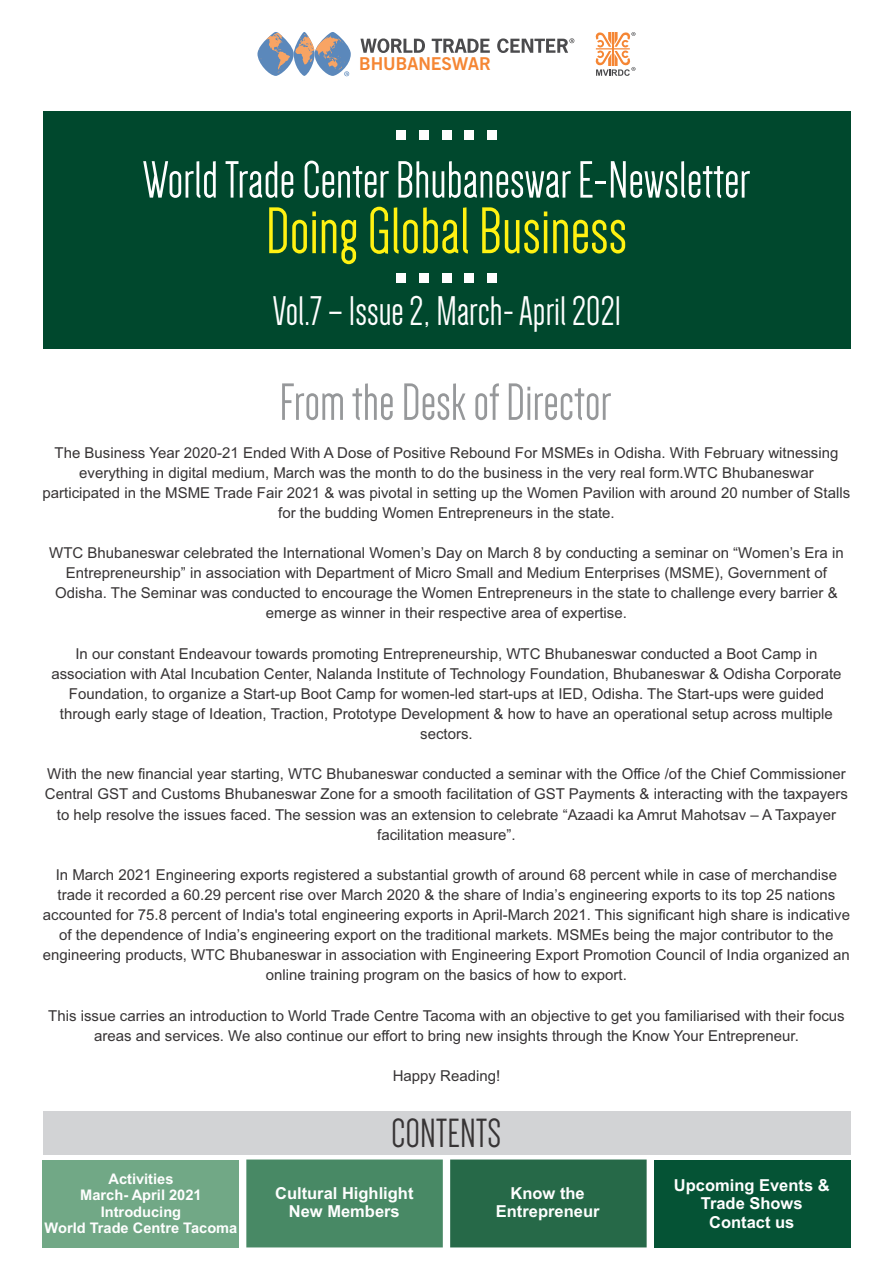
<style>
.page{position:relative;width:893px;height:1263px;background:#fff}
.page>*{position:absolute;margin:0;border:0;box-sizing:border-box;transform-origin:0 0}
.t1{font:67.8px "Dense";color:#fff212}
.t2{font:54px "Dense";color:#fefefe}
.t3{font:54px "Dense";color:#96989a}
.t4{font:42.75px "Dense";color:#fefefe}
.t5{font:42px "Dense";color:#373435}
.t6{font:700 17.7px "News Gothic BT";color:#f58634}
.t7{font:700 16.5px/18.5px "Arial";color:#fefefe;text-align:center}
.t8{font:15px/20.1px "Arial";color:#373435;text-align:center}
.t9{font:700 14.7px/16.4px "Arial";color:#fefefe;text-align:center}
</style>
<div class="page">
<div style="left:43px;top:111px;width:807px;height:238px;background:#00482d"></div>
<div style="left:43px;top:1159px;width:196px;height:88px;background:#71a886"></div>
<div style="left:246px;top:1159px;width:197px;height:88px;background:#488965"></div>
<div style="left:450px;top:1159px;width:197px;height:88px;background:#266948"></div>
<div style="left:654px;top:1159px;width:196px;height:88px;background:#055335"></div>
<div style="left:396px;top:273px;width:9px;height:9px;background:#fefefe"></div>
<div style="left:419px;top:273px;width:9px;height:9px;background:#fefefe"></div>
<div style="left:442px;top:273px;width:9px;height:9px;background:#fefefe"></div>
<div style="left:465px;top:273px;width:9px;height:9px;background:#fefefe"></div>
<div style="left:488px;top:273px;width:9px;height:9px;background:#fefefe"></div>
<div style="left:396px;top:131px;width:9px;height:9px;background:#fefefe"></div>
<div style="left:419px;top:131px;width:9px;height:9px;background:#fefefe"></div>
<div style="left:442px;top:131px;width:9px;height:9px;background:#fefefe"></div>
<div style="left:465px;top:131px;width:9px;height:9px;background:#fefefe"></div>
<div style="left:488px;top:131px;width:9px;height:9px;background:#fefefe"></div>
<div style="left:43px;top:1111px;width:807px;height:43px;background:#d2d3d5"></div>
<svg style="left:595px;top:32px;width:40px;height:44px"></svg>
<svg style="left:360px;top:38px;width:65px;height:15px"></svg>
<svg style="left:432px;top:39px;width:58px;height:14px"></svg>
<svg style="left:497px;top:38px;width:77px;height:15px"></svg>
<svg style="left:257px;top:32px;width:94px;height:44px"></svg>
<p class="t6" style="left:359px;top:56px;width:133px">BHUBANESWAR</p>
<h2 class="t2" style="left:143px;top:153px;width:609px">World Trade Center Bhubaneswar E-Newsletter</h2>
<h1 class="t1" style="left:266px;top:198px;width:363px">Doing Global Business</h1>
<h3 class="t4" style="left:273px;top:290px;width:350px">Vol.7 – Issue 2, March- April 2021</h3>
<h2 class="t3" style="left:279px;top:376px;width:333px">From the Desk of Director</h2>
<p class="t8" style="left:43px;top:444px;width:809px">The Business Year 2020-21 Ended With A Dose of Positive Rebound For MSMEs in Odisha. With February witnessing everything in digital medium, March was the month to do the business in the very real form.WTC Bhubaneswar participated in the MSME Trade Fair 2021 &amp; was pivotal in setting up the Women Pavilion with around 20 number of Stalls for the budding Women Entrepreneurs in the state.</p>
<p class="t8" style="left:49px;top:544px;width:796px">WTC Bhubaneswar celebrated the International Women’s Day on March 8 by conducting a seminar on “Women’s Era in Entrepreneurship” in association with Department of Micro Small and Medium Enterprises (MSME), Government of Odisha. The Seminar was conducted to encourage the Women Entrepreneurs in the state to challenge every barrier &amp; emerge as winner in their respective area of expertise.</p>
<p class="t8" style="left:51px;top:645px;width:792px">In our constant Endeavour towards promoting Entrepreneurship, WTC Bhubaneswar conducted a Boot Camp in association with Atal Incubation Center, Nalanda Institute of Technology Foundation, Bhubaneswar &amp; Odisha Corporate Foundation, to organize a Start-up Boot Camp for women-led start-ups at IED, Odisha. The Start-ups were guided through early stage of Ideation, Traction, Prototype Development &amp; how to have an operational setup across multiple sectors.</p>
<p class="t8" style="left:45px;top:765px;width:805px">With the new financial year starting, WTC Bhubaneswar conducted a seminar with the Office /of the Chief Commissioner Central GST and Customs Bhubaneswar Zone for a smooth facilitation of GST Payments &amp; interacting with the taxpayers to help resolve the issues faced. The session was an extension to celebrate “Azaadi ka Amrut Mahotsav – A Taxpayer facilitation measure”.</p>
<p class="t8" style="left:43px;top:866px;width:809px">In March 2021 Engineering exports registered a substantial growth of around 68 percent while in case of merchandise trade it recorded a 60.29 percent rise over March 2020 &amp; the share of India’s engineering exports to its top 25 nations accounted for 75.8 percent of India's total engineering exports in April-March 2021. This significant high share is indicative of the dependence of India’s engineering export on the traditional markets. MSMEs being the major contributor to the engineering products, WTC Bhubaneswar in association with Engineering Export Promotion Council of India organized an online training program on the basics of how to export.</p>
<p class="t8" style="left:48px;top:1007px;width:798px">This issue carries an introduction to World Trade Centre Tacoma with an objective to get you familiarised with their focus areas and services. We also continue our effort to bring new insights through the Know Your Entrepreneur.</p>
<p class="t8" style="left:393px;top:1067px;width:109px">Happy Reading!</p>
<p class="t9" style="left:45px;top:1172px;width:194px">Activities<br>March- April 2021<br>Introducing<br>World Trade Centre Tacoma</p>
<h3 class="t5" style="left:391px;top:1112px;width:112px">CONTENTS</h3>
<p class="t7" style="left:275px;top:1185px;width:140px">Cultural Highlight<br>New Members</p>
<p class="t7" style="left:496px;top:1185px;width:105px">Know the<br>Entrepreneur</p>
<p class="t7" style="left:674px;top:1177px;width:157px">Upcoming Events &amp;<br>Trade Shows<br>Contact us</p>
</div>
